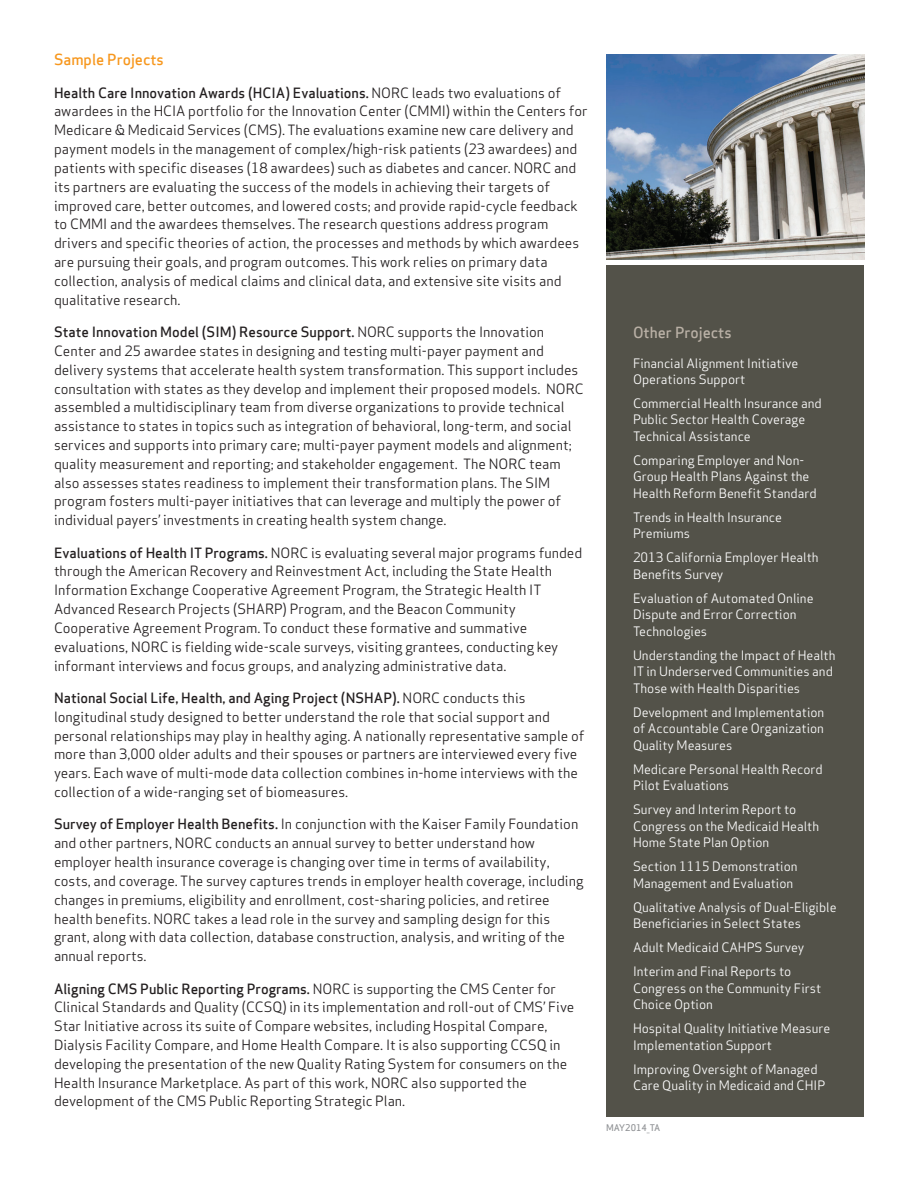
<style>
.page{position:relative;width:918px;height:1188px;background:#fff}
.page>*{position:absolute;margin:0;border:0;box-sizing:border-box;transform-origin:0 0}
.t1{font:15px "Apex Sans Medium T";color:#f7971d}
.t2{font:15px "Apex Sans Medium T";color:#bab1a6}
.t3{font:13.8px/18.9px "Apex Sans";color:#231f20}
.t4{font:13.8px "Apex Sans Medium T";color:#231f20}
.t5{font:12.75px/16.5px "Apex Sans";color:#fff}
.t6{font:9px "Apex Sans Medium T";color:#939598}
.s1{font-family:"Apex Sans"}
.s2{font-family:"Apex Sans Medium T"}
</style>
<div class="page">
<div style="left:606px;top:266px;width:258px;height:852px;background:#535249"></div>
<img style="left:606px;top:54px;width:258px;height:205px">
<p class="t1" style="left:54px;top:50px;width:111px">Sample Projects</p>
<p class="t4" style="left:54px;top:84px;width:509px">Health Care Innovation Awards (HCIA) Evaluations. <span class="s1">NORC leads two evaluations of</span></p>
<p class="t3" style="left:54px;top:101px;width:535px">awardees in the HCIA portfolio for the Innovation Center (CMMI) within the Centers for Medicare &amp; Medicaid Services (CMS). The evaluations examine new care delivery and payment models in the management of complex/high-risk patients (23 awardees) and patients with specific diseases (18 awardees) such as diabetes and cancer. NORC and its partners are evaluating the success of the models in achieving their targets of improved care, better outcomes, and lowered costs; and provide rapid-cycle feedback to CMMI and the awardees themselves. The research questions address program drivers and specific theories of action, the processes and methods by which awardees are pursuing their goals, and program outcomes. This work relies on primary data collection, analysis of medical claims and clinical data, and extensive site visits and qualitative research.</p>
<p class="t4" style="left:54px;top:323px;width:492px">State Innovation Model (SIM) Resource Support. <span class="s1">NORC supports the Innovation</span></p>
<p class="t3" style="left:54px;top:340px;width:531px">Center and 25 awardee states in designing and testing multi-payer payment and delivery systems that accelerate health system transformation. This support includes consultation with states as they develop and implement their proposed models. NORC assembled a multidisciplinary team from diverse organizations to provide technical assistance to states in topics such as integration of behavioral, long-term, and social services and supports into primary care; multi-payer payment models and alignment; quality measurement and reporting; and stakeholder engagement. The NORC team also assesses states readiness to implement their transformation plans. The SIM program fosters multi-payer initiatives that can leverage and multiply the power of individual payers’ investments in creating health system change.</p>
<p class="t3" style="left:54px;top:542px;width:530px"><span class="s2">Evaluations of Health IT Programs.</span> NORC is evaluating several major programs funded through the American Recovery and Reinvestment Act, including the State Health Information Exchange Cooperative Agreement Program, the Strategic Health IT Advanced Research Projects (SHARP) Program, and the Beacon Community Cooperative Agreement Program. To conduct these formative and summative evaluations, NORC is fielding wide-scale surveys, visiting grantees, conducting key informant interviews and focus groups, and analyzing administrative data.</p>
<p class="t4" style="left:54px;top:689px;width:473px">National Social Life, Health, and Aging Project (NSHAP). <span class="s1">NORC conducts this</span></p>
<p class="t3" style="left:54px;top:706px;width:532px">longitudinal study designed to better understand the role that social support and personal relationships may play in healthy aging. A nationally representative sample of more than 3,000 older adults and their spouses or partners are interviewed every five years. Each wave of multi-mode data collection combines in-home interviews with the collection of a wide-ranging set of biomeasures.</p>
<p class="t3" style="left:54px;top:814px;width:531px"><span class="s2">Survey of Employer Health Benefits.</span> In conjunction with the Kaiser Family Foundation and other partners, NORC conducts an annual survey to better understand how employer health insurance coverage is changing over time in terms of availability, costs, and coverage. The survey captures trends in employer health coverage, including changes in premiums, eligibility and enrollment, cost-sharing policies, and retiree health benefits. NORC takes a lead role in the survey and sampling design for this grant, along with data collection, database construction, analysis, and writing of the annual reports.</p>
<p class="t4" style="left:54px;top:980px;width:504px">Aligning CMS Public Reporting Programs. <span class="s1">NORC is supporting the CMS Center for</span></p>
<p class="t3" style="left:54px;top:997px;width:522px">Clinical Standards and Quality (CCSQ) in its implementation and roll-out of CMS’ Five Star Initiative across its suite of Compare websites, including Hospital Compare, Dialysis Facility Compare, and Home Health Compare. It is also supporting CCSQ in developing the presentation of the new Quality Rating System for consumers on the Health Insurance Marketplace. As part of this work, NORC also supported the development of the CMS Public Reporting Strategic Plan.</p>
<p class="t2" style="left:633px;top:322px;width:100px">Other Projects</p>
<p class="t5" style="left:633px;top:353px;width:167px">Financial Alignment Initiative<br>Operations Support</p>
<p class="t5" style="left:633px;top:394px;width:190px">Commercial Health Insurance and<br>Public Sector Health Coverage<br>Technical Assistance</p>
<p class="t5" style="left:633px;top:451px;width:185px">Comparing Employer and Non-<br>Group Health Plans Against the<br>Health Reform Benefit Standard</p>
<p class="t5" style="left:633px;top:508px;width:151px">Trends in Health Insurance<br>Premiums</p>
<p class="t5" style="left:633px;top:548px;width:187px">2013 California Employer Health<br>Benefits Survey</p>
<p class="t5" style="left:633px;top:589px;width:182px">Evaluation of Automated Online<br>Dispute and Error Correction<br>Technologies</p>
<p class="t5" style="left:633px;top:646px;width:204px">Understanding the Impact of Health<br>IT in Underserved Communities and<br>Those with Health Disparities</p>
<p class="t5" style="left:633px;top:703px;width:193px;text-align:justify">Development and Implementation of Accountable Care Organization Quality Measures</p>
<p class="t5" style="left:633px;top:760px;width:191px">Medicare Personal Health Record<br>Pilot Evaluations</p>
<p class="t5" style="left:633px;top:800px;width:188px">Survey and Interim Report to<br>Congress on the Medicaid Health<br>Home State Plan Option</p>
<p class="t5" style="left:633px;top:857px;width:166px">Section 1115 Demonstration<br>Management and Evaluation</p>
<p class="t5" style="left:633px;top:898px;width:205px">Qualitative Analysis of Dual-Eligible<br>Beneficiaries in Select States</p>
<p class="t5" style="left:633px;top:935px;width:173px;line-height:24px">Adult Medicaid CAHPS Survey<br>Interim and Final Reports to</p>
<p class="t5" style="left:633px;top:979px;width:190px">Congress on the Community First<br>Choice Option</p>
<p class="t5" style="left:633px;top:1019px;width:199px">Hospital Quality Initiative Measure<br>Implementation Support</p>
<p class="t5" style="left:633px;top:1060px;width:194px">Improving Oversight of Managed<br>Care Quality in Medicaid and CHIP</p>
<p class="t6" style="left:606px;top:1121px;width:56px">MAY2014_TA</p>
</div>
